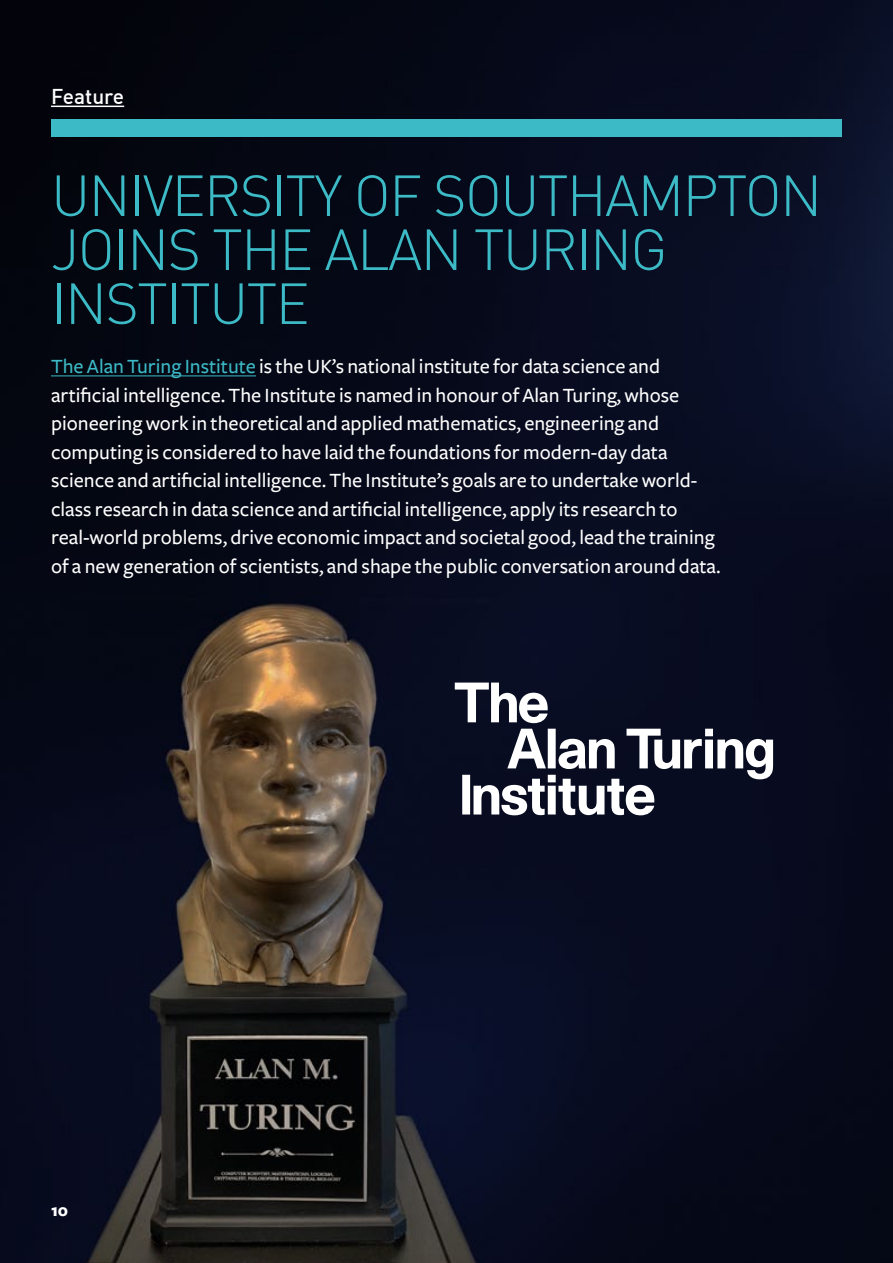
<style>
.page{position:relative;width:893px;height:1263px;background:#fff}
.page>*{position:absolute;margin:0;border:0;box-sizing:border-box;transform-origin:0 0}
.t1{font:300 57px/54px "DIN";letter-spacing:-.03em;color:#3cbac6}
.t2{font:500 21px/28.5px "Freight Sans";color:#fff}
.t3{font:500 21px "DINOT";color:#fff}
.t4{font:700 18px "Freight Sans";color:#fff}
.s1{color:#3cbac6}
</style>
<div class="page">
<img style="left:0;top:0;width:893px;height:1263px">
<svg style="left:455px;top:682px;width:93px;height:41px"></svg>
<svg style="left:462px;top:729px;width:311px;height:86px"></svg>
<hr style="left:51px;top:376px;width:205px;height:1px;background:#3cbac6">
<div style="left:51px;top:119px;width:791px;height:17px;background:#3cbac6"></div>
<hr style="left:51px;top:106px;width:73px;height:1px;background:#fff">
<p class="t3" style="left:51px;top:80px;width:75px">Feature</p>
<h1 class="t1" style="left:51px;top:168px;width:773px">UNIVERSITY OF SOUTHAMPTON<br>JOINS THE ALAN TURING<br>INSTITUTE</h1>
<p class="t2" style="left:51px;top:352px;width:671px"><span class="s1">The Alan Turing Institute</span> is the UK’s national institute for data science and artificial intelligence. The Institute is named in honour of Alan Turing, whose pioneering work in theoretical and applied mathematics, engineering and computing is considered to have laid the foundations for modern-day data science and artificial intelligence. The Institute’s goals are to undertake world&shy;class research in data science and artificial intelligence, apply its research to real-world problems, drive economic impact and societal good, lead the training of a new generation of scientists, and shape the public conversation around data.</p>
<p class="t4" style="left:51px;top:1201px;width:19px">10</p>
</div>
